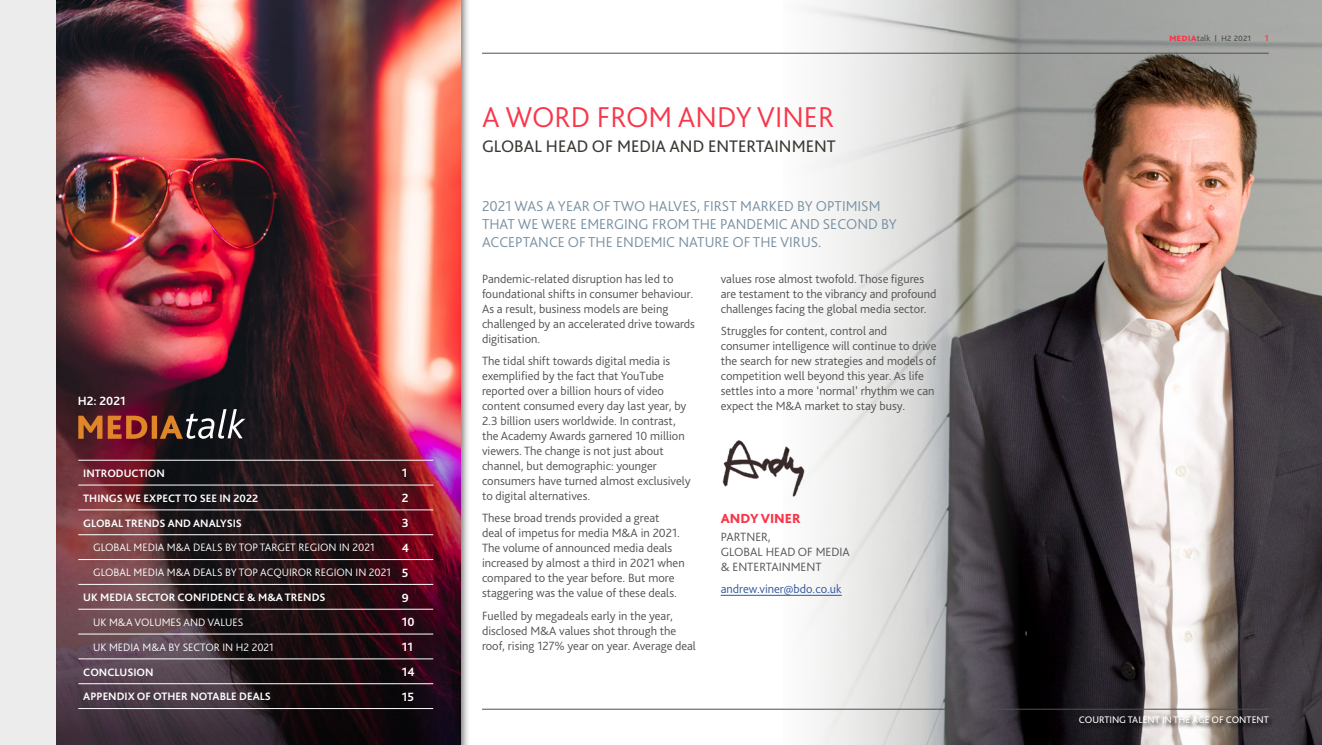
<style>
.page{position:relative;width:1322px;height:745px;background:#fff}
.page>*{position:absolute;margin:0;border:0;box-sizing:border-box;transform-origin:0 0}
.t1{font:300 30px "Bliss Pro";color:#f8374b}
.t2{font:17.5px "Bliss Pro";color:#3c3834}
.t3{font:300 15px/18px "Bliss Pro";color:#778fa1}
.t4{font:800 13.75px "Bliss Pro";color:#f8374b}
.t5{font:300 12.5px/15px "Bliss Pro";color:#515151}
.t6{font:300 12.5px "Bliss Pro";color:#30589b}
.t7{font:700 12.5px "Bliss Pro";color:#fff}
.t8{font:300 11.25px "Bliss Pro";color:#fff}
.t9{font:700 11.25px "Bliss Pro";color:#fff}
.t10{font:10px "Bliss Pro";color:#fff}
.t11{font:10px "Bliss Pro";color:#515151}
.t12{font:700 8.75px "Bliss Pro";color:#f8374b}
.s1{font-weight:700;font-size:12.5px}
.s2{font-weight:800;color:#f8374b}
.s3{font-size:8.75px}
.s4{font-weight:800;font-size:6.25px}
</style>
<div class="page">
<img style="left:1019px;top:0;width:303px;height:744px">
<svg style="left:772px;top:0;width:247px;height:744px"></svg>
<div style="left:1078px;top:715px;width:196px;height:13px;background:#000;opacity:.75"></div>
<hr style="left:482px;top:53px;width:787px;height:1px;background:#515151">
<hr style="left:482px;top:708px;width:787px;height:1px;background:#515151">
<div style="left:0;top:0;width:471px;height:744px;background:#000;opacity:.55"></div>
<img style="left:56px;top:0;width:405px;height:375px">
<hr style="left:721px;top:594px;width:121px;height:1px;background:#30589b">
<img style="left:722px;top:433px;width:97px;height:66px">
<img style="left:56px;top:375px;width:405px;height:369px">
<hr style="left:78px;top:459px;width:319px;height:1px;background:#fff">
<hr style="left:397px;top:459px;width:36px;height:1px;background:#fff">
<hr style="left:78px;top:484px;width:319px;height:1px;background:#fff">
<hr style="left:397px;top:484px;width:36px;height:1px;background:#fff">
<hr style="left:78px;top:509px;width:319px;height:1px;background:#fff">
<hr style="left:397px;top:509px;width:36px;height:1px;background:#fff">
<hr style="left:78px;top:534px;width:319px;height:1px;background:#fff">
<hr style="left:397px;top:534px;width:36px;height:1px;background:#fff">
<hr style="left:78px;top:683px;width:319px;height:1px;background:#fff">
<hr style="left:397px;top:683px;width:36px;height:1px;background:#fff">
<hr style="left:78px;top:707px;width:319px;height:1px;background:#fff">
<hr style="left:397px;top:707px;width:36px;height:1px;background:#fff">
<hr style="left:78px;top:559px;width:319px;height:1px;background:#fff">
<hr style="left:397px;top:559px;width:36px;height:1px;background:#fff">
<hr style="left:78px;top:583px;width:319px;height:1px;background:#fff">
<hr style="left:397px;top:583px;width:36px;height:1px;background:#fff">
<hr style="left:78px;top:608px;width:319px;height:1px;background:#fff">
<hr style="left:397px;top:608px;width:36px;height:1px;background:#fff">
<hr style="left:78px;top:633px;width:319px;height:1px;background:#fff">
<hr style="left:397px;top:633px;width:36px;height:1px;background:#fff">
<hr style="left:78px;top:658px;width:319px;height:1px;background:#fff">
<hr style="left:397px;top:658px;width:36px;height:1px;background:#fff">
<svg style="left:78px;top:409px;width:167px;height:29px;background:#724637"></svg>
<div style="left:0;top:0;width:56px;height:744px;background:#ececec"></div>
<p class="t7" style="left:78px;top:393px;width:49px">H2: 2021</p>
<p class="t9" style="left:83px;top:466px;width:83px">INTRODUCTION</p>
<p class="t7" style="left:402px;top:465px;width:7px">1</p>
<p class="t9" style="left:83px;top:490px;width:176px">THINGS WE EXPECT TO SEE IN 2022</p>
<p class="t7" style="left:402px;top:490px;width:8px">2</p>
<p class="t9" style="left:83px;top:515px;width:160px">GLOBAL TRENDS AND ANALYSIS</p>
<p class="t7" style="left:402px;top:515px;width:8px">3</p>
<p class="t8" style="left:93px;top:540px;width:283px">GLOBAL MEDIA M&amp;A DEALS BY TOP TARGET REGION IN 2021</p>
<p class="t7" style="left:402px;top:539px;width:9px">4</p>
<p class="t8" style="left:93px;top:565px;width:317px">GLOBAL MEDIA M&amp;A DEALS BY TOP ACQUIROR REGION IN 2021 <span class="s1">5</span></p>
<p class="t9" style="left:83px;top:590px;width:244px">UK MEDIA SECTOR CONFIDENCE &amp; M&amp;A TRENDS</p>
<p class="t7" style="left:402px;top:589px;width:8px">9</p>
<p class="t8" style="left:93px;top:614px;width:152px">UK M&amp;A VOLUMES AND VALUES</p>
<p class="t7" style="left:402px;top:614px;width:14px">10</p>
<p class="t8" style="left:93px;top:639px;width:182px">UK MEDIA M&amp;A BY SECTOR IN H2 2021</p>
<p class="t7" style="left:402px;top:639px;width:13px">11</p>
<p class="t9" style="left:83px;top:664px;width:72px">CONCLUSION</p>
<p class="t7" style="left:402px;top:663px;width:14px">14</p>
<p class="t9" style="left:83px;top:689px;width:189px">APPENDIX OF OTHER NOTABLE DEALS</p>
<p class="t7" style="left:402px;top:688px;width:14px">15</p>
<h1 class="t1" style="left:482px;top:99px;width:354px">A WORD FROM ANDY VINER</h1>
<h2 class="t2" style="left:482px;top:135px;width:355px">GLOBAL HEAD OF MEDIA AND ENTERTAINMENT</h2>
<p class="t3" style="left:482px;top:196px;width:416px">2021 WAS A YEAR OF TWO HALVES, FIRST MARKED BY OPTIMISM<br>THAT WE WERE EMERGING FROM THE PANDEMIC AND SECOND BY<br>ACCEPTANCE OF THE ENDEMIC NATURE OF THE VIRUS.</p>
<p class="t5" style="left:482px;top:271px;width:214px">Pandemic-related disruption has led to foundational shifts in consumer behaviour.<br>As a result, business models are being challenged by an accelerated drive towards digitisation.</p>
<p class="t5" style="left:482px;top:353px;width:210px">The tidal shift towards digital media is exemplified by the fact that YouTube reported over a billion hours of video content consumed every day last year, by 2.3 billion users worldwide. In contrast, the Academy Awards garnered 10 million viewers. The change is not just about channel, but demographic: younger consumers have turned almost exclusively to digital alternatives.</p>
<p class="t5" style="left:482px;top:510px;width:204px">These broad trends provided a great<br>deal of impetus for media M&amp;A in 2021.<br>The volume of announced media deals increased by almost a third in 2021 when compared to the year before. But more staggering was the value of these deals.</p>
<p class="t5" style="left:482px;top:607px;width:215px">Fuelled by megadeals early in the year, disclosed M&amp;A values shot through the roof, rising 127% year on year. Average deal</p>
<p class="t5" style="left:721px;top:271px;width:217px">values rose almost twofold. Those figures are testament to the vibrancy and profound challenges facing the global media sector.</p>
<p class="t5" style="left:721px;top:323px;width:217px">Struggles for content, control and consumer intelligence will continue to drive the search for new strategies and models of competition well beyond this year. As life settles into a more ‘normal’ rhythm we can expect the M&amp;A market to stay busy.</p>
<p class="t4" style="left:721px;top:509px;width:81px">ANDY VINER</p>
<p class="t5" style="left:721px;top:529px;width:131px">PARTNER,<br>GLOBAL HEAD OF MEDIA &amp; ENTERTAINMENT</p>
<p class="t6" style="left:721px;top:581px;width:123px">andrew.viner@bdo.co.uk</p>
<p class="t11" style="left:1169px;top:32px;width:84px"><span class="s2">media</span><span class="s3">talk</span> <span class="s4">|</span> h2 2021</p>
<p class="t12" style="left:1265px;top:33px;width:5px">1</p>
<p class="t10" style="left:1078px;top:713px;width:192px">COURTING TALENT IN THE AGE OF CONTENT</p>
</div>
